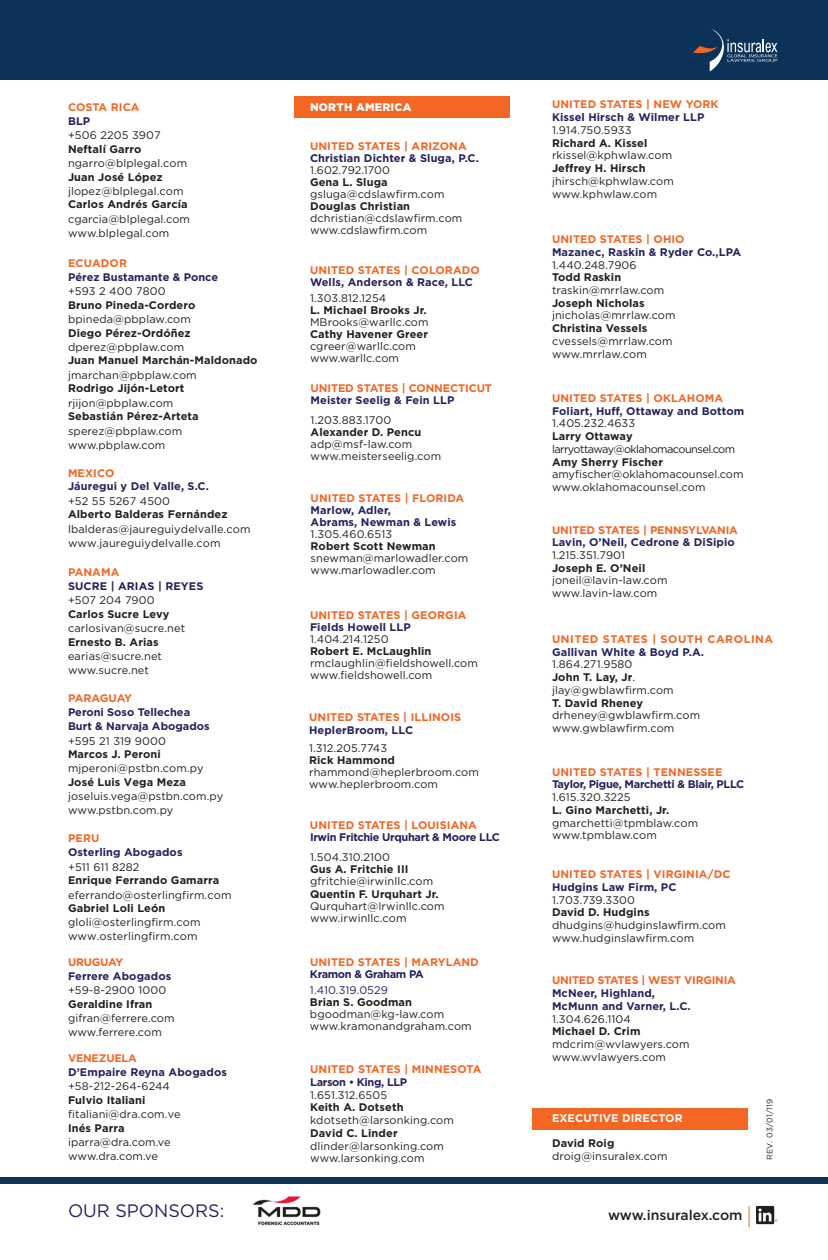
<style>
.page{position:relative;width:828px;height:1260px;background:#fff}
.page>*{position:absolute;margin:0;border:0;box-sizing:border-box;transform-origin:0 0}
.t1{font:18px "Gotham";color:#26225d}
.t2{font:500 14px "Gotham";color:#231f20}
.t3{font:11px/14px "Gotham";letter-spacing:.01em;color:#231f20}
.t4{font:700 11px/12px "Gotham";letter-spacing:-.01em;color:#f36624}
.t5{font:700 11px/12px "Gotham";letter-spacing:-.03em;color:#26225d}
.t6{font:700 11px/12px "Gotham";letter-spacing:.01em;color:#26225d}
.t7{font:700 11px/12px "Gotham";letter-spacing:.01em;color:#f36624}
.t8{font:700 11px "Gotham";letter-spacing:.01em;color:#fff}
.t9{font:900 11px "Gotham";letter-spacing:.025em;color:#fff}
.t10{font:8px "Gotham";letter-spacing:.01em;color:#231f20}
.s1{font-weight:700;color:#f36624}
.s2{font-weight:700;color:#26225d}
.s3{font-weight:700}
.s4{color:#f36624}
.s5{color:#26225d}
</style>
<div class="page">
<div style="left:532px;top:1108px;width:216px;height:22px;background:#f36624"></div>
<div style="left:294px;top:96px;width:216px;height:22px;background:#f36624"></div>
<div style="left:0;top:1178px;width:828px;height:6px;background:#0c3257"></div>
<img style="left:253px;top:1196px;width:68px;height:30px">
<div style="left:0;top:0;width:828px;height:80px;background:#0c3257"></div>
<svg style="left:693px;top:29px;width:84px;height:43px"></svg>
<svg style="left:749px;top:1206px;width:1px;height:21px"></svg>
<svg style="left:756px;top:1206px;width:21px;height:18px"></svg>
<p class="t3" style="left:68px;top:100px;width:124px"><span class="s1">COSTA RICA<br></span><span class="s2">BLP<br></span>+506 2205 3907<br><span class="s3">Neftal</span><span class="s3">í</span> <span class="s3">Garro </span>ngarro@blplegal.com<br><span class="s3">Juan Jos</span><span class="s3">é</span> <span class="s3">L</span><span class="s3">ó</span><span class="s3">pez </span>jlopez@blplegal.com<br><span class="s3">Carlos Andr</span><span class="s3">é</span><span class="s3">s Garc</span><span class="s3">í</span><span class="s3">a </span>cgarcia@blplegal.com www.blplegal.com</p>
<p class="t3" style="left:68px;top:256px;width:191px"><span class="s1">ECUADOR<br></span><span class="s2">P</span><span class="s2">é</span><span class="s2">rez Bustamante &amp; Ponce<br></span>+593 2 400 7800<br><span class="s3">Bruno Pineda-Cordero </span>bpineda@pbplaw.com<br><span class="s3">Diego Pérez-Ordóñez </span>dperez@pbplaw.com<br><span class="s3">Juan Manuel Marchán-Maldonado </span>jmarchan@pbplaw.com<br><span class="s3">Rodrigo Jijón-Letort </span>rjijon@pbplaw.com<br><span class="s3">Sebastián Pérez-Arteta </span>sperez@pbplaw.com www.pbplaw.com</p>
<p class="t3" style="left:68px;top:465px;width:184px"><span class="s1">MEXICO<br></span><span class="s2">Jáuregui y Del Valle, S.C.<br></span>+52 55 5267 4500<br><span class="s3">Alberto Balderas Fern</span><span class="s3">á</span><span class="s3">ndez </span>lbalderas@jaureguiydelvalle.com www.jaureguiydelvalle.com</p>
<p class="t3" style="left:68px;top:565px;width:137px"><span class="s1">PANAMA<br></span><span class="s2">SUCRE | ARIAS | REYES </span>+507 204 7900<br><span class="s3">Carlos Sucre Levy </span>carlosivan@sucre.net<br><span class="s3">Ernesto B. Arias </span>earias@sucre.net www.sucre.net</p>
<p class="t3" style="left:68px;top:691px;width:157px"><span class="s1">PARAGUAY<br></span><span class="s2">Peroni Soso Tellechea<br>Burt &amp; Narvaja Abogados </span>+595 21 319 9000<br><span class="s3">Marcos J. Peroni </span>mjperoni@pstbn.com.py<br><span class="s3">Jos</span><span class="s3">é</span> <span class="s3">Luis Vega Meza </span>joseluis.vega@pstbn.com.py www.pstbn.com.py</p>
<p class="t3" style="left:68px;top:831px;width:165px"><span class="s1">PERU<br></span><span class="s2">Osterling Abogados<br></span>+511 611 8282<br><span class="s3">Enrique Ferrando Gamarra </span>eferrando@osterlingfirm.com<br><span class="s3">Gabriel Loli Le</span><span class="s3">ó</span><span class="s3">n </span>gloli@osterlingfirm.com www.osterlingfirm.com</p>
<p class="t3" style="left:68px;top:955px;width:108px"><span class="s1">URUGUAY<br></span><span class="s2">Ferrere Abogados </span>+59-8-2900 1000<br><span class="s3">Geraldine Ifran </span>gifran@ferrere.com www.ferrere.com</p>
<p class="t3" style="left:68px;top:1051px;width:161px"><span class="s1">VENEZUELA<br></span><span class="s2">D’Empaire Reyna Abogados </span>+58-212-264-6244<br><span class="s3">Fulvio Italiani </span>fitaliani@dra.com.ve<br><span class="s3">In</span><span class="s3">é</span><span class="s3">s Parra </span>iparra@dra.com.ve www.dra.com.ve</p>
<p class="t1" style="left:68px;top:1199px;width:158px">OUR SPONSORS:</p>
<p class="t9" style="left:310px;top:99px;width:103px">NORTH AMERICA</p>
<p class="t3" style="left:310px;top:140px;width:171px;line-height:12px"><span class="s1">UNITED STATES | ARIZONA<br></span><span class="s2">Christian Dichter &amp; Sluga, P.C.<br></span>1.602.792.1700<br><span class="s3">Gena L. Sluga </span>gsluga@cdslawfirm.com<br><span class="s3">Douglas Christian </span>dchristian@cdslawfirm.com www.cdslawfirm.com</p>
<p class="t6" style="left:310px;top:264px;width:171px"><span class="s4">UNITED STATES | COLORADO<br></span>Wells, Anderson &amp; Race, LLC</p>
<p class="t3" style="left:310px;top:291px;width:120px;line-height:12px">1.303.812.1254<br><span class="s3">L. Michael Brooks Jr.<br></span>MBrooks@warllc.com<br><span class="s3">Cathy Havener Greer </span>cgreer@warllc.com www.warllc.com</p>
<p class="t4" style="left:311px;top:382px;width:183px">UNITED STATES | CONNECTICUT<br><span class="s5">Meister Seelig &amp; Fein LLP</span></p>
<p class="t3" style="left:311px;top:414px;width:132px;line-height:12px">1.203.883.1700<br><span class="s3">Alexander D. Pencu </span>adp@msf-law.com www.meisterseelig.com</p>
<p class="t3" style="left:311px;top:491px;width:159px;line-height:12px"><span class="s1">UNITED STATES | FLORIDA<br></span><span class="s2">Marlow, Adler,<br>Abrams, Newman &amp; Lewis<br></span>1.305.460.6513<br><span class="s3">Robert Scott Newman </span>snewman@marlowadler.com www.marlowadler.com</p>
<p class="t3" style="left:310px;top:609px;width:169px;line-height:12px"><span class="s1">UNITED STATES | GEORGIA<br></span><span class="s2">Fields Howell LLP<br></span>1.404.214.1250<br><span class="s3">Robert E. McLaughlin </span>rmclaughlin@fieldshowell.com www.fieldshowell.com</p>
<p class="t7" style="left:309px;top:712px;width:154px">UNITED STATES | ILLINOIS<br><span class="s5">HeplerBroom, LLC</span></p>
<p class="t3" style="left:309px;top:741px;width:171px;line-height:12px">1.312.205.7743<br><span class="s3">Rick Hammond </span>rhammond@heplerbroom.com www.heplerbroom.com</p>
<p class="t5" style="left:310px;top:819px;width:191px"><span class="s4">UNITED STATES | LOUISIANA<br></span>Irwin Fritchie Urquhart &amp; Moore LLC</p>
<p class="t3" style="left:310px;top:851px;width:136px;line-height:12px">1.504.310.2100<br><span class="s3">Gus A. Fritchie III </span>gfritchie@irwinllc.com<br><span class="s3">Quentin F. Urquhart Jr.<br></span>Qurquhart@Irwinllc.com www.irwinllc.com</p>
<p class="t4" style="left:310px;top:956px;width:170px">UNITED STATES | MARYLAND<br><span class="s5">Kramon &amp; Graham PA</span></p>
<p class="t3" style="left:310px;top:984px;width:163px;line-height:12px"><span class="s5">1.410.319.0529<br></span><span class="s3">Brian S. Goodman </span>bgoodman@kg-law.com www.kramonandgraham.com</p>
<p class="t3" style="left:310px;top:1063px;width:173px;line-height:12.8px"><span class="s1">UNITED STATES | MINNESOTA<br></span><span class="s2">Larson • King, LLP<br></span>1.651.312.6505<br><span class="s3">Keith A. Dotseth </span>kdotseth@larsonking.com<br><span class="s3">David C. Linder </span>dlinder@larsonking.com www.larsonking.com</p>
<p class="t3" style="left:552px;top:98px;width:168px;line-height:12.8px"><span class="s1">UNITED STATES | NEW YORK<br></span><span class="s2">Kissel Hirsch &amp; Wilmer LLP<br></span>1.914.750.5933<br><span class="s3">Richard A. Kissel </span>rkissel@kphwlaw.com<br><span class="s3">Jeffrey H. Hirsch </span>jhirsch@kphwlaw.com www.kphwlaw.com</p>
<p class="t3" style="left:552px;top:233px;width:191px;line-height:12.8px"><span class="s1">UNITED STATES | OHIO<br></span><span class="s2">Mazanec, Raskin &amp; Ryder Co.,LPA<br></span>1.440.248.7906<br><span class="s3">Todd Raskin<br></span>traskin@mrrlaw.com<br><span class="s3">Joseph Nicholas </span>jnicholas@mrrlaw.com<br><span class="s3">Christina Vessels </span>cvessels@mrrlaw.com www.mrrlaw.com</p>
<p class="t3" style="left:552px;top:391px;width:194px;line-height:12.8px"><span class="s1">UNITED STATES | OKLAHOMA<br></span><span class="s2">Foliart, Huff, Ottaway and Bottom<br></span>1.405.232.4633<br><span class="s3">Larry Ottaway </span>larryottaway@oklahomacounsel.com<br><span class="s3">Amy Sherry Fischer </span>amyfischer@oklahomacounsel.com www.oklahomacounsel.com</p>
<p class="t3" style="left:552px;top:523px;width:187px;line-height:12.8px"><span class="s1">UNITED STATES | PENNSYLVANIA<br></span><span class="s2">Lavin, O’Neil, Cedrone &amp; DiSipio<br></span>1.215.351.7901<br><span class="s3">Joseph E. O’Neil </span>joneil@lavin-law.com www.lavin-law.com</p>
<p class="t3" style="left:552px;top:633px;width:223px;line-height:12.8px"><span class="s1">UNITED STATES | SOUTH CAROLINA<br></span><span class="s2">Gallivan White &amp; Boyd P.A.<br></span>1.864.271.9580<br><span class="s3">John T. Lay, Jr</span>.<br>jlay@gwblawfirm.com<br><span class="s3">T. David Rheney </span>drheney@gwblawfirm.com www.gwblawfirm.com</p>
<p class="t3" style="left:552px;top:765px;width:194px;line-height:12.8px"><span class="s1">UNITED STATES | TENNESSEE<br></span><span class="s2">Taylor, Pigue, Marchetti &amp; Blair, PLLC<br></span>1.615.320.3225<br><span class="s3">L. Gino Marchetti, Jr. </span>gmarchetti@tpmblaw.com www.tpmblaw.com</p>
<p class="t3" style="left:552px;top:868px;width:180px;line-height:12.8px"><span class="s1">UNITED STATES | VIRGINIA/DC<br></span><span class="s2">Hudgins Law Firm, PC<br></span>1.703.739.3300<br><span class="s3">David D. Hudgins </span>dhudgins@hudginslawfirm.com www.hudginslawfirm.com</p>
<p class="t3" style="left:552px;top:974px;width:185px;line-height:12.8px"><span class="s1">UNITED STATES | WEST VIRGINIA<br></span><span class="s2">McNeer, Highland,<br>McMunn and Varner, L.C.<br></span>1.304.626.1104<br><span class="s3">Michael D. Crim </span>mdcrim@wvlawyers.com www.wvlawyers.com</p>
<p class="t8" style="left:552px;top:1111px;width:132px">EXECUTIVE DIRECTOR</p>
<p class="t3" style="left:552px;top:1137px;width:117px;line-height:12.8px"><span class="s3">David Roig </span>droig@insuralex.com</p>
<p class="t2" style="left:608px;top:1206px;width:136px">www.insuralex.com</p>
<p class="t10" style="left:764px;top:1160px;width:62px;rotate:-90deg">REV. 03/01/119</p>
</div>
